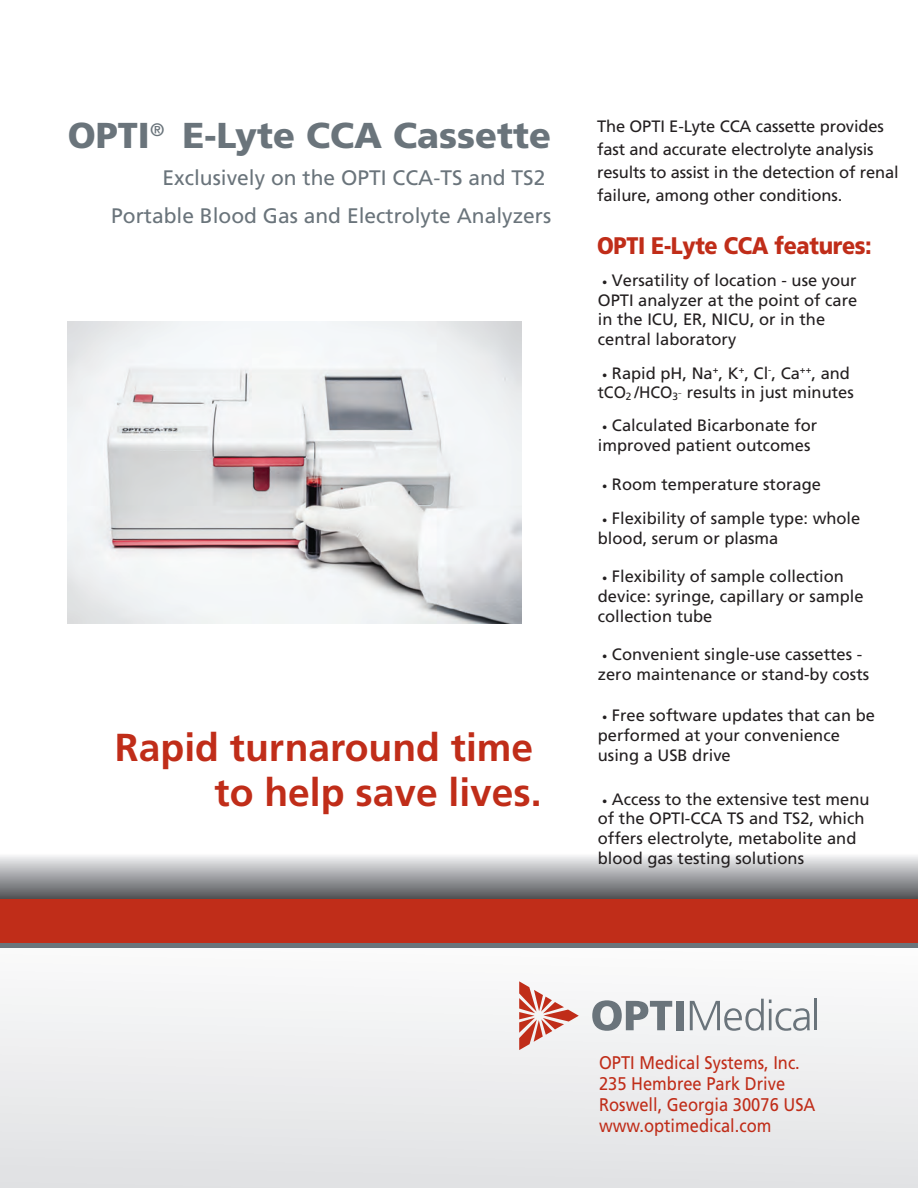
<style>
.page{position:relative;width:918px;height:1188px;background:#fff}
.page>*{position:absolute;margin:0;border:0;box-sizing:border-box;transform-origin:0 0}
.t1{font:700 39px/45px "Frutiger LT Std";color:#c02d19;text-align:right}
.t2{font:900 36px "Frutiger LT Std";color:#6a747b}
.t3{font:900 24px "Frutiger LT Std";letter-spacing:-.015em;color:#c02d19;scale:.9 1}
.t4{font:21px/37.5px "Frutiger LT Std";color:#6a747b;text-align:right}
.t5{font:18.3px/21px "Frutiger LT Std";color:#c02d19;scale:.9 1}
.t6{font:16.5px/19.8px "Frutiger LT Std";color:#231f20}
.t7{font:6.15px "Frutiger LT Std";color:#231f20;scale:.96 1}
.s1{font-size:10.5px}
</style>
<div class="page">
<div style="left:0;top:853px;width:918px;height:48px;background:linear-gradient(to bottom,#fafafd,#4d4e51)"></div>
<div style="left:0;top:907px;width:918px;height:281px;background:linear-gradient(to right,#ededef,#eeeff0)"></div>
<div style="left:0;top:899px;width:918px;height:45px;background:#c02d19"></div>
<div style="left:0;top:943px;width:918px;height:5px;background:#6a747b"></div>
<svg style="left:592px;top:1000px;width:80px;height:31px"></svg>
<div style="left:676px;top:1001px;width:8px;height:29px;background:#6a747b"></div>
<svg style="left:690px;top:999px;width:120px;height:32px"></svg>
<hr style="left:814px;top:999px;width:3px;height:31px;background:#6a747b">
<svg style="left:519px;top:981px;width:60px;height:69px"></svg>
<img style="left:68px;top:321px;width:453px;height:303px">
<h2 class="t2" style="left:68px;top:113px;width:485px">OPTI<sup>®</sup> E-Lyte CCA Cassette</h2>
<p class="t4" style="left:111px;top:159px;width:441px">Exclusively on the OPTI CCA-TS and TS2<br>Portable Blood Gas and Electrolyte Analyzers</p>
<h1 class="t1" style="left:115px;top:725px;width:428px">Rapid turnaround time to help save lives.</h1>
<p class="t6" style="left:597px;top:115px;width:303px;line-height:23.1px">The OPTI E-Lyte CCA cassette provides fast and accurate electrolyte analysis results to assist in the detection of renal failure, among other conditions.</p>
<h3 class="t3" style="left:597px;top:231px;width:307px">OPTI E-Lyte CCA features:</h3>
<p class="t6" style="left:598px;top:270px;width:261px"><span class="s1">•</span> Versatility of location - use your<br>OPTI analyzer at the point of care in the ICU, ER, NICU, or in the central laboratory</p>
<p class="t6" style="left:598px;top:363px;width:254px"><span class="s1">•</span> Rapid pH, Na<sup>+</sup>, K<sup>+</sup>, Cl<sup>-</sup>, Ca<sup>++</sup>, and tCO<sub>2</sub> /HCO<sub>3</sub></p>
<p class="t7" style="left:678px;top:389px;width:5px">−</p>
<p class="t6" style="left:687px;top:383px;width:168px">results in just minutes</p>
<p class="t6" style="left:598px;top:416px;width:221px"><span class="s1">•</span> Calculated Bicarbonate for improved patient outcomes</p>
<p class="t6" style="left:602px;top:475px;width:220px"><span class="s1">•</span> Room temperature storage</p>
<p class="t6" style="left:598px;top:508px;width:264px"><span class="s1">•</span> Flexibility of sample type: whole blood, serum or plasma</p>
<p class="t6" style="left:598px;top:567px;width:267px"><span class="s1">•</span> Flexibility of sample collection device: syringe, capillary or sample collection tube</p>
<p class="t6" style="left:598px;top:645px;width:273px"><span class="s1">•</span> Convenient single-use cassettes - zero maintenance or stand-by costs</p>
<p class="t6" style="left:598px;top:706px;width:279px"><span class="s1">•</span> Free software updates that can be performed at your convenience using a USB drive</p>
<p class="t6" style="left:598px;top:789px;width:273px"><span class="s1">•</span> Access to the extensive test menu of the OPTI-CCA TS and TS2, which offers electrolyte, metabolite and blood gas testing solutions</p>
<p class="t5" style="left:599px;top:1052px;width:242px">OPTI Medical Systems, Inc.<br>235 Hembree Park Drive<br>Roswell, Georgia 30076 USA www.optimedical.com</p>
</div>
